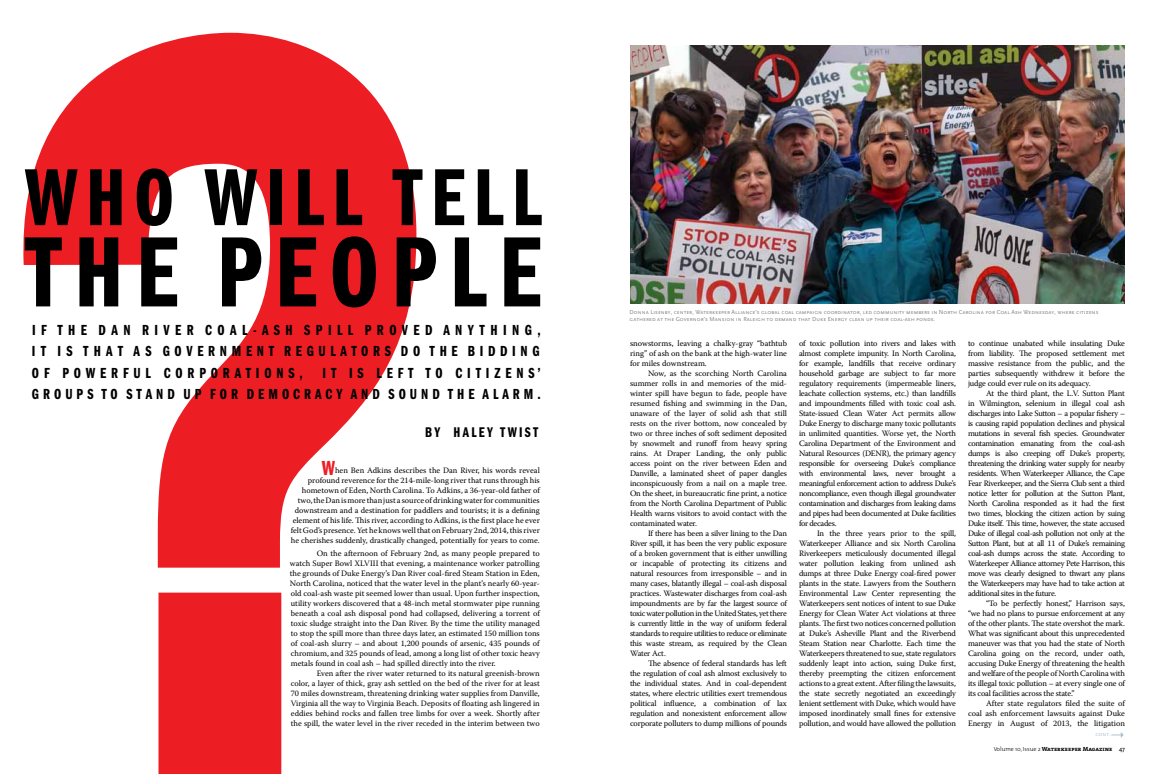
<style>
.page{position:relative;width:1170px;height:774px;background:#fff}
.page>*{position:absolute;margin:0;border:0;box-sizing:border-box;transform-origin:0 0}
.t1{font:103.4px "Franklin Gothic Demi Cmpr";color:#000}
.t2{font:83.7px "Franklin Gothic Demi Cmpr";color:#000}
.t3{font:21.1px "Franklin Gothic Demi Cmpr";color:#ed1d24}
.t4{font:15.1px/21.5px "Franklin Gothic Demi Cmpr";letter-spacing:.36em;color:#000}
.t5{font:15.1px/21.5px "Franklin Gothic Demi Cmpr";letter-spacing:.265em;color:#000;text-align:right}
.t6{font:15.1px "Franklin Gothic Demi Cmpr";letter-spacing:.32em;color:#000}
.t7{font:14.5px "Franklin Gothic Demi Cmpr";letter-spacing:.16em;color:#000}
.t8{font:8.2px/10px "Warnock Pro";color:#000;text-align:justify}
.t9{font:6px/7.2px "Scala Sans Caps";color:#808285}
.t10{font:6px "The Serif Bold Caps";color:#000}
.t11{font:6px "Scala Sans Caps";color:#acc1cd}
.s1{font-family:"The Mix";font-weight:300}
.s2{font-family:"The Mix"}
</style>
<div class="page">
<svg style="left:23px;top:33px;width:393px;height:741px"></svg>
<img style="left:630px;top:45px;width:495px;height:258px">
<svg style="left:1111px;top:732px;width:13px;height:5px"></svg>
<h2 class="t2" style="left:25px;top:151px;width:407px">WHO WILL TELL</h2>
<h1 class="t1" style="left:25px;top:215px;width:52px">THE</h1>
<h1 class="t1" style="left:217px;top:215px;width:55px">PEOPLE</h1>
<h3 class="t4" style="left:32px;top:319px;width:510px">IF THE DAN RIVER COAL-ASH SPILL PROVED ANYTHING,<br>I T I S THAT AS GOVERNMENT REGULATORS DO THE BIDDI</h3>
<h3 class="t6" style="left:521px;top:343px;width:21px">N G</h3>
<h3 class="t6" style="left:32px;top:365px;width:272px">OF POWERFUL CORPORATIONS,</h3>
<h3 class="t5" style="left:32px;top:362px;width:510px">IT IS LEFT TO CITIZENS’<br>GROUPS TO STAND UP FOR DEMOCRACY AND SOUND THE ALARM.</h3>
<h3 class="t7" style="left:425px;top:424px;width:115px">BY HALEY TWI ST</h3>
<h3 class="t3" style="left:322px;top:457px;width:15px">W</h3>
<p class="t8" style="left:291px;top:466px;width:251px;text-align:right">hen Ben Adkins describes the Dan River, his words reveal<br>profound reverence for the 214-mile-long river that runs through his hometown of Eden, North Carolina. To Adkins, a 36-year-old father of two, the Dan is more than just a source of drinking water for communities downstream and a destination for paddlers and tourists; it is a defining element of his life. This river, according to Adkins, is the first place he ever felt God’s presence. Yet he knows well that on February 2nd, 2014, this river he cherishes suddenly, drastically changed, potentially for years to come.</p>
<p class="t8" style="left:290px;top:548px;width:252px;text-indent:27px">On the afternoon of February 2nd, as many people prepared to watch Super Bowl XLVIII that evening, a maintenance worker patrolling the grounds of Duke Energy’s Dan River coal-fired Steam Station in Eden, North Carolina, noticed that the water level in the plant’s nearly 60-year&shy;old coal-ash waste pit seemed lower than usual. Upon further inspection, utility workers discovered that a 48-inch metal stormwater pipe running beneath a coal ash disposal pond had collapsed, delivering a torrent of toxic sludge straight into the Dan River. By the time the utility managed to stop the spill more than three days later, an estimated 150 million tons of coal-ash slurry – and about 1,200 pounds of arsenic, 435 pounds of chromium, and 325 pounds of lead, among a long list of other toxic heavy metals found in coal ash – had spilled directly into the river.</p>
<p class="t8" style="left:291px;top:668px;width:251px;text-indent:26px">Even after the river water returned to its natural greenish-brown color, a layer of thick, gray ash settled on the bed of the river for at least 70 miles downstream, threatening drinking water supplies from Danville, Virginia all the way to Virginia Beach. Deposits of floating ash lingered in eddies behind rocks and fallen tree limbs for over a week. Shortly after the spill, the water level in the river receded in the interim between two</p>
<p class="t9" style="left:630px;top:308px;width:470px">Donna Lisenby, center, Waterkeeper Alliance’s global coal campaign coordinator, led community members in North Carolina for Coal Ash Wednesday, where citizens gathered at the Governor’s Mansion in Raleigh to demand that Duke Energy clean up their coal-ash ponds.</p>
<p class="t8" style="left:630px;top:338px;width:159px">snowstorms, leaving a chalky-gray “bathtub ring” of ash on the bank at the high-water line for miles downstream.</p>
<p class="t8" style="left:630px;top:368px;width:159px;text-indent:18px">Now, as the scorching North Carolina summer rolls in and memories of the mid&shy;winter spill have begun to fade, people have resumed fishing and swimming in the Dan, unaware of the layer of solid ash that still rests on the river bottom, now concealed by two or three inches of soft sediment deposited by snowmelt and runoff from heavy spring rains. At Draper Landing, the only public access point on the river between Eden and Danville, a laminated sheet of paper dangles inconspicuously from a nail on a maple tree.<br>On the sheet, in bureaucratic fine print, a notice from the North Carolina Department of Public Health warns visitors to avoid contact with the contaminated water.</p>
<p class="t8" style="left:630px;top:528px;width:159px;text-indent:18px">If there has been a silver lining to the Dan River spill, it has been the very public exposure of a broken government that is either unwilling or incapable of protecting its citizens and natural resources from irresponsible – and in many cases, blatantly illegal – coal-ash disposal practices. Wastewater discharges from coal-ash impoundments are by far the largest source of toxic water pollution in the United States, yet there is currently little in the way of uniform federal standards to require utilities to reduce or eliminate this waste stream, as required by the Clean Water Act.</p>
<p class="t8" style="left:630px;top:658px;width:159px;text-indent:18px">The absence of federal standards has left the regulation of coal ash almost exclusively to the individual states. And in coal-dependent states, where electric utilities exert tremendous political influence, a combination of lax regulation and nonexistent enforcement allow corporate polluters to dump millions of pounds</p>
<p class="t8" style="left:799px;top:338px;width:159px">of toxic pollution into rivers and lakes with almost complete impunity. In North Carolina, for example, landfills that receive ordinary household garbage are subject to far more regulatory requirements (impermeable liners, leachate collection systems, etc.) than landfills and impoundments filled with toxic coal ash.<br>State-issued Clean Water Act permits allow Duke Energy to discharge many toxic pollutants in unlimited quantities. Worse yet, the North Carolina Department of the Environment and Natural Resources (DENR), the primary agency responsible for overseeing Duke’s compliance with environmental laws, never brought a meaningful enforcement action to address Duke’s noncompliance, even though illegal groundwater contamination and discharges from leaking dams and pipes had been documented at Duke facilities for decades.</p>
<p class="t8" style="left:799px;top:528px;width:159px;text-indent:18px">In the three years prior to the spill, Waterkeeper Alliance and six North Carolina Riverkeepers meticulously documented illegal water pollution leaking from unlined ash dumps at three Duke Energy coal-fired power plants in the state. Lawyers from the Southern Environmental Law Center representing the Waterkeepers sent notices of intent to sue Duke Energy for Clean Water Act violations at three plants. The first two notices concerned pollution at Duke’s Asheville Plant and the Riverbend Steam Station near Charlotte. Each time the Waterkeepers threatened to sue, state regulators suddenly leapt into action, suing Duke first, thereby preempting the citizen enforcement actions to a great extent. After filing the lawsuits, the state secretly negotiated an exceedingly lenient settlement with Duke, which would have imposed inordinately small fines for extensive pollution, and would have allowed the pollution</p>
<p class="t8" style="left:968px;top:338px;width:158px">to continue unabated while insulating Duke from liability. The proposed settlement met massive resistance from the public, and the parties subsequently withdrew it before the judge could ever rule on its adequacy.</p>
<p class="t8" style="left:968px;top:388px;width:159px;text-indent:18px">At the third plant, the L.V. Sutton Plant in Wilmington, selenium in illegal coal ash discharges into Lake Sutton – a popular fishery – is causing rapid population declines and physical mutations in several fish species. Groundwater contamination emanating from the coal-ash dumps is also creeping off Duke’s property, threatening the drinking water supply for nearby residents. When Waterkeeper Alliance, the Cape Fear Riverkeeper, and the Sierra Club sent a third notice letter for pollution at the Sutton Plant, North Carolina responded as it had the first two times, blocking the citizen action by suing Duke itself. This time, however, the state accused Duke of illegal coal-ash pollution not only at the Sutton Plant, but at all 11 of Duke’s remaining coal-ash dumps across the state. According to Waterkeeper Alliance attorney Pete Harrison, this move was clearly designed to thwart any plans the Waterkeepers may have had to take action at additional sites in the future.</p>
<p class="t8" style="left:968px;top:598px;width:159px;text-indent:18px">“To be perfectly honest,” Harrison says, “we had no plans to pursue enforcement at any of the other plants. The state overshot the mark.<br>What was significant about this unprecedented maneuver was that you had the state of North Carolina going on the record, under oath, accusing Duke Energy of threatening the health and welfare of the people of North Carolina with its illegal toxic pollution – at every single one of its coal facilities across the state.”</p>
<p class="t8" style="left:968px;top:698px;width:159px;text-indent:18px">After state regulators filed the suite of coal ash enforcement lawsuits against Duke Energy in August of 2013, the litigation</p>
<p class="t11" style="left:1095px;top:731px;width:17px">cont.</p>
<p class="t10" style="left:994px;top:744px;width:133px"><span class="s1">Volume 10, Issue 2</span> Waterkeeper Magazine <span class="s2">47</span></p>
</div>
